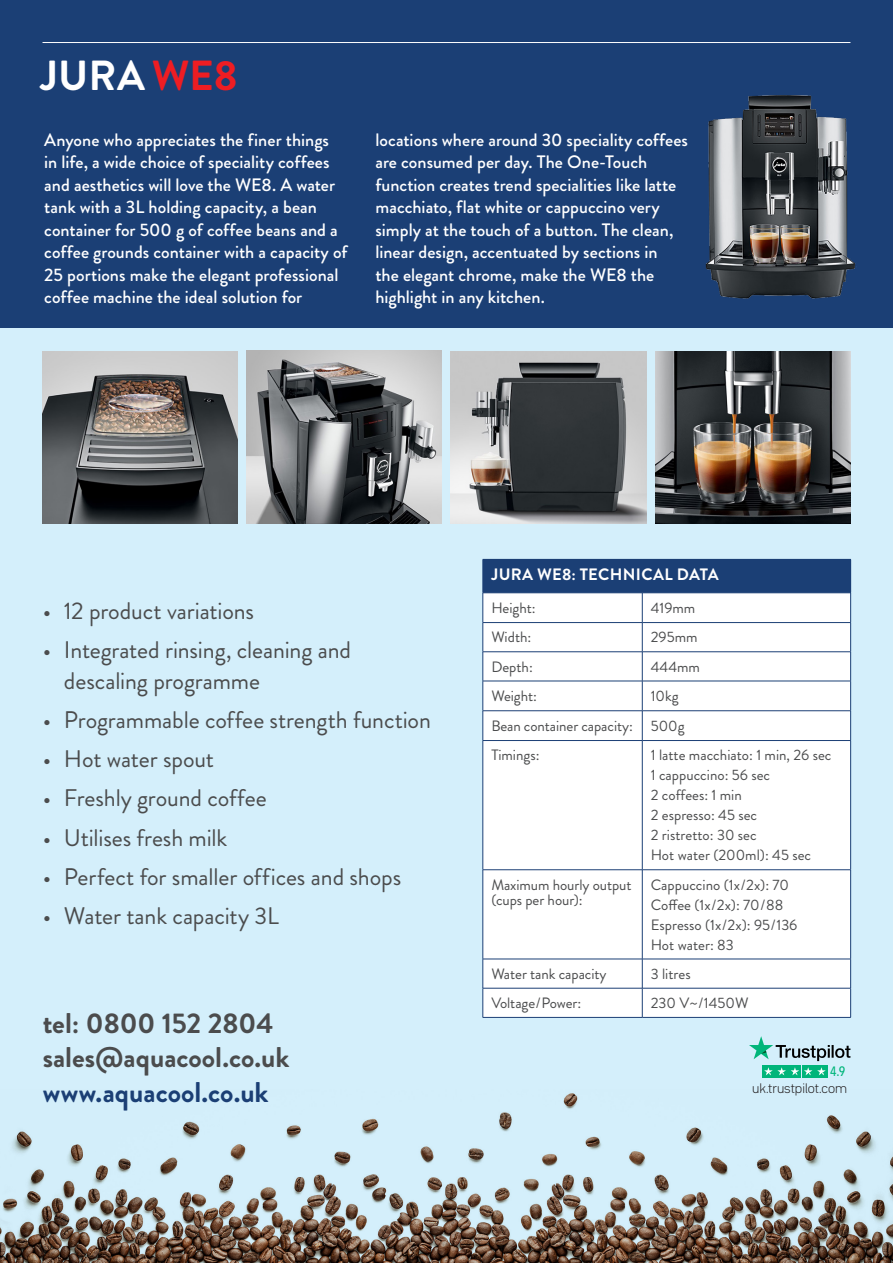
<style>
.page{position:relative;width:893px;height:1263px;background:#d4effb}
.page>*{position:absolute;margin:0;border:0;box-sizing:border-box;transform-origin:0 0}
.t1{font:700 42px "Brandon Grotesque";color:#fff}
.t2{font:700 28.5px "Brandon Grotesque";letter-spacing:-.005em;color:#4b4c4d}
.t3{font:700 28.5px "Brandon Grotesque";color:#1b3f75}
.t4{font:24px/30.8px "Brandon Grotesque";letter-spacing:-.005em;color:#4b4c4d}
.t5{font:500 18px/22.5px "Brandon Grotesque";color:#fff}
.Table{font:700 16.5px "Brandon Grotesque";letter-spacing:.02em;color:#fff}
.Table-2{font:15px/15.8px "Brandon Grotesque";color:#4b4c4d}
.t6{font:500 13.5px "Avenir Next Condensed";color:#00b57a}
.t7{font:300 12.15px "Bw Seido Round";color:#231f20}
.s1{color:#ee1d23}
</style>
<div class="page">
<div style="left:0;top:0;width:893px;height:327px;background:#1b3f75"></div>
<svg style="left:749px;top:1036px;width:101px;height:25px"></svg>
<div style="left:762px;top:1065px;width:12px;height:12px;background:#00b57a"></div>
<div style="left:775px;top:1065px;width:13px;height:12px;background:#00b57a"></div>
<div style="left:789px;top:1065px;width:12px;height:12px;background:#00b57a"></div>
<div style="left:802px;top:1065px;width:12px;height:12px;background:#00b57a"></div>
<div style="left:815px;top:1065px;width:12px;height:12px;background:#00b57a"></div>
<svg style="left:764px;top:1067px;width:62px;height:8px"></svg>
<hr style="left:43px;top:42px;width:807px;height:1px;background:#fff">
<img style="left:451px;top:351px;width:195px;height:173px">
<img style="left:247px;top:351px;width:195px;height:172px">
<img style="left:655px;top:351px;width:195px;height:172px">
<img style="left:43px;top:351px;width:195px;height:172px">
<img style="left:705px;top:95px;width:151px;height:204px">
<div style="left:483px;top:559px;width:368px;height:34px;background:#1b3f75"></div>
<div style="left:484px;top:593px;width:366px;height:424px;background:#fff"></div>
<hr style="left:483px;top:622px;width:159px;height:1px;background:#1b3f75">
<hr style="left:642px;top:622px;width:209px;height:1px;background:#1b3f75">
<hr style="left:483px;top:651px;width:159px;height:1px;background:#1b3f75">
<hr style="left:642px;top:651px;width:209px;height:1px;background:#1b3f75">
<hr style="left:483px;top:681px;width:159px;height:1px;background:#1b3f75">
<hr style="left:642px;top:681px;width:209px;height:1px;background:#1b3f75">
<hr style="left:483px;top:710px;width:159px;height:1px;background:#1b3f75">
<svg style="left:483px;top:593px;width:1px;height:147px"></svg>
<hr style="left:642px;top:710px;width:209px;height:1px;background:#1b3f75">
<svg style="left:642px;top:593px;width:1px;height:147px"></svg>
<svg style="left:850px;top:593px;width:1px;height:147px"></svg>
<hr style="left:483px;top:740px;width:159px;height:1px;background:#1b3f75">
<hr style="left:483px;top:741px;width:1px;height:128px;background:#1b3f75">
<hr style="left:642px;top:740px;width:209px;height:1px;background:#1b3f75">
<hr style="left:642px;top:741px;width:1px;height:128px;background:#1b3f75">
<hr style="left:850px;top:741px;width:1px;height:128px;background:#1b3f75">
<hr style="left:483px;top:869px;width:159px;height:1px;background:#1b3f75">
<hr style="left:483px;top:870px;width:1px;height:89px;background:#1b3f75">
<hr style="left:642px;top:869px;width:209px;height:1px;background:#1b3f75">
<hr style="left:642px;top:870px;width:1px;height:89px;background:#1b3f75">
<hr style="left:850px;top:870px;width:1px;height:89px;background:#1b3f75">
<hr style="left:483px;top:959px;width:159px;height:1px;background:#1b3f75">
<hr style="left:642px;top:959px;width:209px;height:1px;background:#1b3f75">
<hr style="left:483px;top:988px;width:159px;height:1px;background:#1b3f75">
<svg style="left:483px;top:959px;width:1px;height:58px"></svg>
<hr style="left:642px;top:988px;width:209px;height:1px;background:#1b3f75">
<svg style="left:642px;top:959px;width:1px;height:58px"></svg>
<svg style="left:850px;top:959px;width:1px;height:58px"></svg>
<hr style="left:483px;top:1017px;width:159px;height:1px;background:#1b3f75">
<hr style="left:642px;top:1017px;width:209px;height:1px;background:#1b3f75">
<img style="left:0;top:1093px;width:893px;height:170px">
<p class="t1" style="left:40px;top:46px;width:199px">JURA <span class="s1">WE8</span></p>
<p class="t5" style="left:44px;top:128px;width:305px">Anyone who appreciates the finer things<br>in life, a wide choice of speciality coffees and aesthetics will love the WE8. A water tank with a 3L holding capacity, a bean container for 500 g of coffee beans and a coffee grounds container with a capacity of 25 portions make the elegant professional coffee machine the ideal solution for</p>
<p class="t5" style="left:375px;top:128px;width:314px">locations where around 30 speciality coffees are consumed per day. The One-Touch function creates trend specialities like latte macchiato, flat white or cappuccino very simply at the touch of a button. The clean, linear design, accentuated by sections in<br>the elegant chrome, make the WE8 the highlight in any kitchen.</p>
<p class="t4" style="left:43px;top:595px;width:213px">• 12 product variations</p>
<p class="t4" style="left:64px;top:634px;width:289px;text-indent:-21px">• Integrated rinsing, cleaning and descaling programme</p>
<p class="t4" style="left:43px;top:704px;width:390px">• Programmable coffee strength function</p>
<p class="t4" style="left:43px;top:744px;width:173px">• Hot water spout</p>
<p class="t4" style="left:43px;top:783px;width:226px">• Freshly ground coffee</p>
<p class="t4" style="left:43px;top:822px;width:186px">• Utilises fresh milk</p>
<p class="t4" style="left:43px;top:861px;width:360px">• Perfect for smaller offices and shops</p>
<p class="t4" style="left:43px;top:901px;width:238px">• Water tank capacity 3L</p>
<p class="t2" style="left:43px;top:1003px;width:232px">tel: 0800 152 2804</p>
<p class="t2" style="left:43px;top:1038px;width:248px">sales@aquacool.co.uk</p>
<p class="t3" style="left:43px;top:1072px;width:227px">www.aquacool.co.uk</p>
<p class="Table" style="left:491px;top:563px;width:229px">JURA WE8: TECHNICAL DATA</p>
<p class="Table-2" style="left:491px;top:600px;width:46px">Height:</p>
<p class="Table-2" style="left:651px;top:600px;width:46px">419mm</p>
<p class="Table-2" style="left:491px;top:630px;width:42px">Width:</p>
<p class="Table-2" style="left:651px;top:630px;width:48px">295mm</p>
<p class="Table-2" style="left:491px;top:659px;width:43px">Depth:</p>
<p class="Table-2" style="left:651px;top:659px;width:51px">444mm</p>
<p class="Table-2" style="left:491px;top:688px;width:47px">Weight:</p>
<p class="Table-2" style="left:651px;top:688px;width:29px">10kg</p>
<p class="Table-2" style="left:491px;top:718px;width:143px">Bean container capacity:</p>
<p class="Table-2" style="left:651px;top:718px;width:35px">500g</p>
<p class="Table-2" style="left:491px;top:747px;width:50px">Timings:</p>
<p class="Table-2" style="left:651px;top:747px;width:182px">1 latte macchiato: 1 min, 26 sec</p>
<p class="Table-2" style="left:651px;top:767px;width:121px">1 cappuccino: 56 sec</p>
<p class="Table-2" style="left:651px;top:787px;width:93px">2 coffees: 1 min</p>
<p class="Table-2" style="left:651px;top:807px;width:108px">2 espresso: 45 sec</p>
<p class="Table-2" style="left:651px;top:827px;width:107px">2 ristretto: 30 sec</p>
<p class="Table-2" style="left:651px;top:847px;width:162px">Hot water (200ml): 45 sec</p>
<p class="Table-2" style="left:491px;top:877px;width:142px">Maximum hourly output (cups per hour):</p>
<p class="Table-2" style="left:651px;top:877px;width:140px">Cappuccino (1x/2x): 70</p>
<p class="Table-2" style="left:651px;top:897px;width:134px">Coffee (1x/2x): 70/88</p>
<p class="Table-2" style="left:651px;top:917px;width:148px">Espresso (1x/2x): 95/136</p>
<p class="Table-2" style="left:651px;top:937px;width:84px">Hot water: 83</p>
<p class="Table-2" style="left:491px;top:966px;width:117px">Water tank capacity</p>
<p class="Table-2" style="left:651px;top:966px;width:41px">3 litres</p>
<p class="Table-2" style="left:491px;top:995px;width:92px">Voltage/Power:</p>
<p class="Table-2" style="left:651px;top:995px;width:99px">230 V~/1450W</p>
<p class="t6" style="left:830px;top:1063px;width:17px">4.9</p>
<p class="t7" style="left:752px;top:1080px;width:96px">uk.trustpilot.com</p>
</div>
